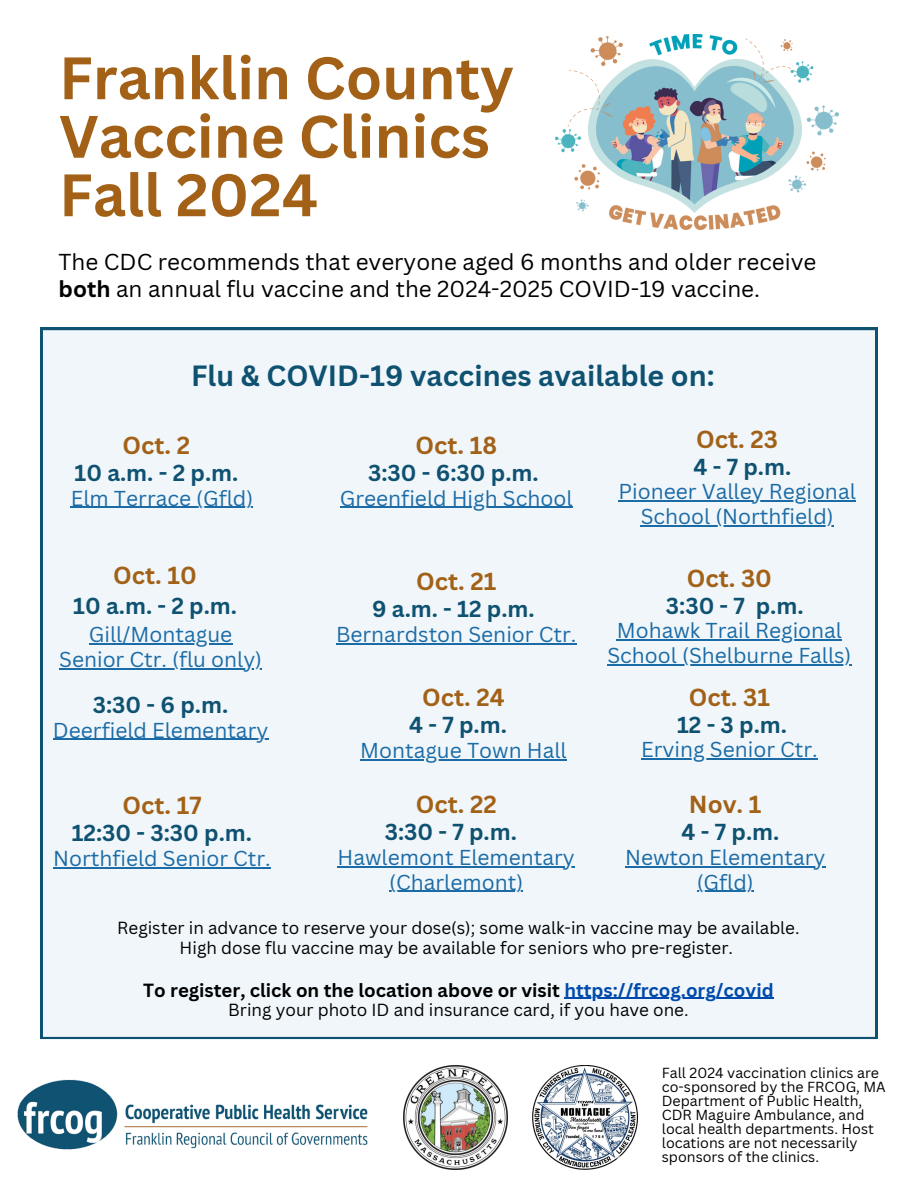
<style>
.page{position:relative;width:918px;height:1188px;background:#fff}
.page>*{position:absolute;margin:0;border:0;box-sizing:border-box;transform-origin:0 0}
.t1{font:700 58.5px/58.5px "Canva Sans";color:#a26117}
.t2{font:700 28.5px "Canva Sans";color:#0f5171}
.t3{font:700 24px "Canva Sans";color:#a26117}
.t4{font:700 22.5px "Canva Sans";color:#0f5171}
.t5{font:22.5px/27px "Canva Sans";color:#000}
.t6{font:21px/24.8px "Canva Sans";color:#1b6ba6;text-align:center}
.t7{font:700 18.6px "Canva Sans";color:#000}
.t8{font:17.1px/20.2px "Canva Sans";color:#000;text-align:center}
.t9{font:14.25px/14px "Canva Sans";color:#000}
.s1{font-weight:700}
.s2{color:#004aad}
</style>
<div class="page">
<div style="left:41px;top:328px;width:836px;height:711px;background:#f0f6f9"></div>
<img style="left:403px;top:1065px;width:105px;height:105px">
<img style="left:533px;top:1065px;width:104px;height:105px">
<img style="left:17px;top:1079px;width:351px;height:71px">
<img style="left:555px;top:34px;width:284px;height:196px">
<hr style="left:564px;top:998px;width:210px;height:1px;background:#004aad">
<hr style="left:71px;top:507px;width:182px;height:1px;background:#1b6ba6">
<hr style="left:89px;top:643px;width:143px;height:1px;background:#1b6ba6">
<hr style="left:59px;top:668px;width:203px;height:1px;background:#1b6ba6">
<hr style="left:53px;top:739px;width:215px;height:1px;background:#1b6ba6">
<hr style="left:53px;top:867px;width:218px;height:1px;background:#1b6ba6">
<hr style="left:336px;top:643px;width:240px;height:1px;background:#1b6ba6">
<hr style="left:338px;top:866px;width:237px;height:1px;background:#1b6ba6">
<hr style="left:389px;top:891px;width:134px;height:1px;background:#1b6ba6">
<hr style="left:619px;top:501px;width:237px;height:1px;background:#1b6ba6">
<hr style="left:641px;top:525px;width:193px;height:1px;background:#1b6ba6">
<hr style="left:360px;top:759px;width:207px;height:1px;background:#1b6ba6">
<hr style="left:617px;top:640px;width:225px;height:1px;background:#1b6ba6">
<hr style="left:607px;top:664px;width:244px;height:1px;background:#1b6ba6">
<hr style="left:641px;top:759px;width:177px;height:1px;background:#1b6ba6">
<hr style="left:340px;top:507px;width:233px;height:1px;background:#1b6ba6">
<hr style="left:625px;top:866px;width:200px;height:1px;background:#1b6ba6">
<hr style="left:697px;top:891px;width:57px;height:1px;background:#1b6ba6">
<h3 class="t1" style="left:59px;top:47px;width:456px">Franklin County<br>Vaccine Clinics<br>Fall 2024</h3>
<h3 class="t5" style="left:59px;top:248px;width:759px">The CDC recommends that everyone aged 6 months and older receive <span class="s1">both</span> an annual flu vaccine and the 2024-2025 COVID-19 vaccine.</h3>
<h3 class="t2" style="left:191px;top:355px;width:525px">Flu &amp; COVID-19 vaccines available on:</h3>
<h3 class="t3" style="left:122px;top:428px;width:69px">Oct. 2</h3>
<h3 class="t4" style="left:75px;top:457px;width:165px">10 a.m. - 2 p.m.</h3>
<h3 class="t6" style="left:71px;top:485px;width:184px">Elm Terrace (Gfld)</h3>
<h4 class="t3" style="left:113px;top:558px;width:85px">Oct. 10</h4>
<h4 class="t4" style="left:73px;top:590px;width:165px">10 a.m. - 2 p.m.</h4>
<h3 class="t6" style="left:89px;top:622px;width:145px">Gill/Montague</h3>
<h3 class="t6" style="left:59px;top:646px;width:204px">Senior Ctr. (flu only)</h3>
<h3 class="t4" style="left:93px;top:689px;width:137px">3:30 - 6 p.m.</h3>
<h3 class="t6" style="left:53px;top:717px;width:217px">Deerfield Elementary</h3>
<p class="t3" style="left:122px;top:789px;width:81px">Oct. 17</p>
<p class="t4" style="left:72px;top:817px;width:182px">12:30 - 3:30 p.m.</p>
<p class="t6" style="left:53px;top:846px;width:219px">Northfield Senior Ctr.</p>
<p class="t3" style="left:415px;top:428px;width:83px">Oct. 18</p>
<p class="t4" style="left:368px;top:457px;width:172px">3:30 - 6:30 p.m.</p>
<p class="t6" style="left:340px;top:485px;width:234px">Greenfield High School</p>
<p class="t3" style="left:416px;top:565px;width:82px">Oct. 21</p>
<p class="t4" style="left:372px;top:593px;width:164px">9 a.m. - 12 p.m.</p>
<p class="t6" style="left:336px;top:622px;width:242px">Bernardston Senior Ctr.</p>
<p class="t3" style="left:422px;top:681px;width:84px">Oct. 24</p>
<p class="t4" style="left:409px;top:709px;width:99px">4 - 7 p.m.</p>
<p class="t6" style="left:360px;top:738px;width:208px">Montague Town Hall</p>
<p class="t3" style="left:416px;top:788px;width:83px">Oct. 22</p>
<p class="t4" style="left:385px;top:816px;width:134px">3:30 - 7 p.m.</p>
<p class="t6" style="left:338px;top:844px;width:239px">Hawlemont Elementary</p>
<p class="t6" style="left:389px;top:869px;width:135px">(Charlemont)</p>
<p class="t3" style="left:696px;top:422px;width:83px">Oct. 23</p>
<p class="t4" style="left:694px;top:451px;width:99px">4 - 7 p.m.</p>
<p class="t6" style="left:619px;top:479px;width:239px">Pioneer Valley Regional<br>School (Northfield)</p>
<p class="t3" style="left:687px;top:561px;width:87px">Oct. 30</p>
<p class="t4" style="left:666px;top:590px;width:139px">3:30 - 7 p.m.</p>
<p class="t6" style="left:607px;top:618px;width:246px">Mohawk Trail Regional<br>School (Shelburne Falls)</p>
<p class="t3" style="left:689px;top:680px;width:83px">Oct. 31</p>
<p class="t4" style="left:677px;top:709px;width:112px">12 - 3 p.m.</p>
<p class="t6" style="left:641px;top:737px;width:178px">Erving Senior Ctr.</p>
<p class="t3" style="left:689px;top:788px;width:74px">Nov. 1</p>
<p class="t4" style="left:682px;top:816px;width:99px">4 - 7 p.m.</p>
<p class="t6" style="left:625px;top:844px;width:202px">Newton Elementary (Gfld)</p>
<h3 class="t8" style="left:117px;top:917px;width:684px">Register in advance to reserve your dose(s); some walk-in vaccine may be available.<br>High dose flu vaccine may be available for seniors who pre-register.</h3>
<h3 class="t7" style="left:143px;top:977px;width:632px">To register, click on the location above or visit <span class="s2">https://frcog.org/covid</span></h3>
<h3 class="t8" style="left:228px;top:999px;width:462px">Bring your photo ID and insurance card, if you have one.</h3>
<h3 class="t9" style="left:662px;top:1066px;width:225px">Fall 2024 vaccination clinics are co-sponsored by the FRCOG, MA<br>Department of Public Health,</h3>
<h4 class="t9" style="left:662px;top:1108px;width:214px">CDR Maguire Ambulance, and local health departments. Host locations are not necessarily sponsors of the clinics.</h4>
</div>
